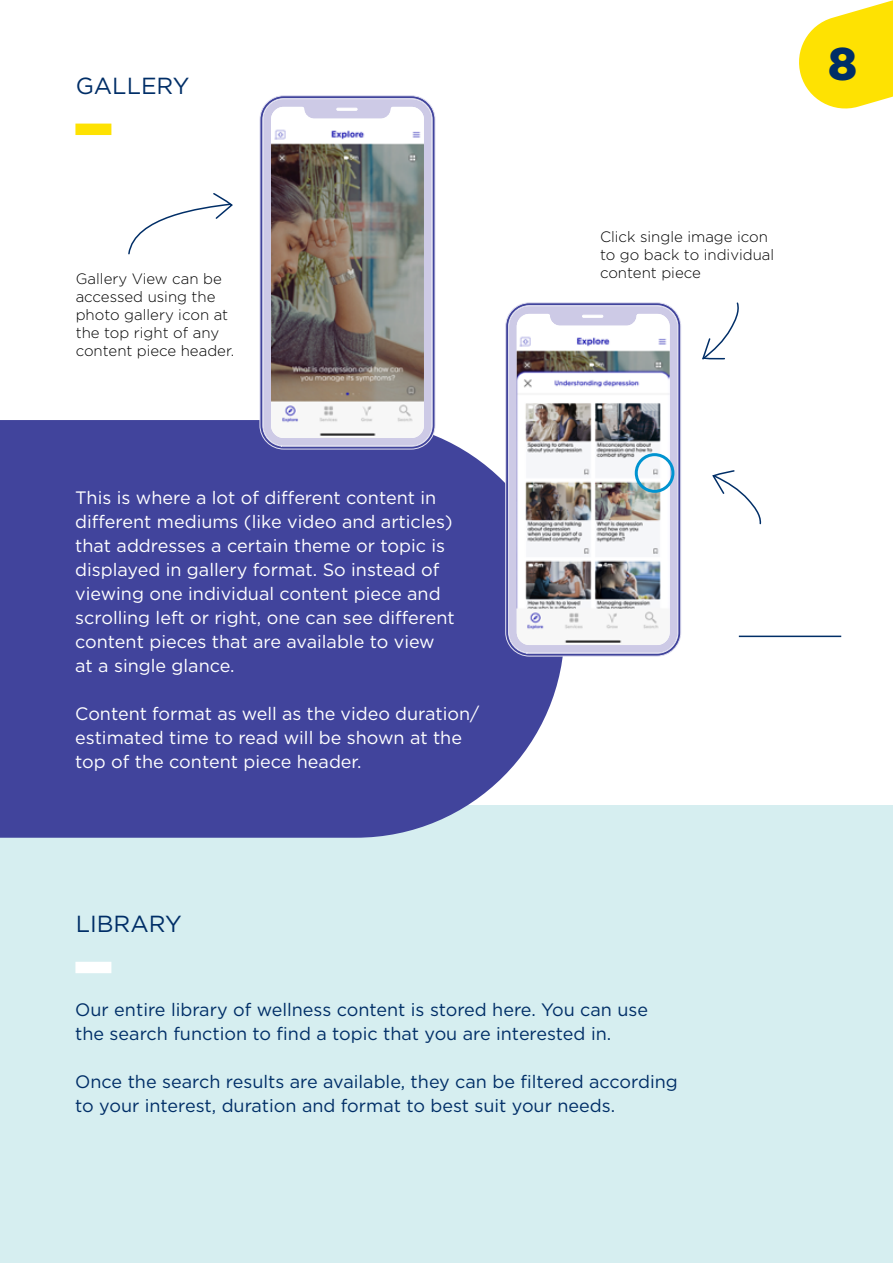
<style>
.page{position:relative;width:893px;height:1263px;background:#fff}
.page>*{position:absolute;margin:0;border:0;box-sizing:border-box;transform-origin:0 0}
.t1{font:900 45.9px "Gotham";color:#002e67}
.t2{font:23.25px "Gotham";color:#002e67}
.t3{font:18px/24px "Gotham";color:#fff}
.t4{font:18px/24px "Gotham";color:#002e67}
.t5{font:300 15px/18px "Gotham";color:#000}
</style>
<div class="page">
<div style="left:0;top:806px;width:893px;height:457px;background:#d6eef0"></div>
<div style="left:0;top:420px;width:564px;height:418px;background:#41449c"></div>
<div style="left:75px;top:124px;width:36px;height:11px;background:#fee202"></div>
<div style="left:75px;top:962px;width:36px;height:11px;background:#fff"></div>
<svg style="left:259px;top:95px;width:177px;height:355px;background:#b9b8db"></svg>
<img style="left:271px;top:107px;width:153px;height:331px">
<svg style="left:505px;top:302px;width:176px;height:355px;background:#bab9db"></svg>
<img style="left:517px;top:314px;width:153px;height:331px">
<svg style="left:128px;top:193px;width:105px;height:62px"></svg>
<svg style="left:702px;top:302px;width:37px;height:58px"></svg>
<svg style="left:712px;top:470px;width:50px;height:55px"></svg>
<div style="left:635px;top:453px;width:39px;height:40px;border:3px solid #0093d0;border-radius:50%"></div>
<hr style="left:739px;top:636px;width:102px;height:1px;background:#002e67">
<svg style="left:799px;top:0;width:94px;height:109px"></svg>
<p class="t2" style="left:76px;top:70px;width:115px">GALLERY</p>
<p class="t5" style="left:76px;top:270px;width:160px">Gallery View can be accessed using the photo gallery icon at the top right of any content piece header.</p>
<p class="t3" style="left:75px;top:485px;width:381px">This is where a lot of different content in different mediums (like video and articles) that addresses a certain theme or topic is displayed in gallery format. So instead of viewing one individual content piece and scrolling left or right, one can see different content pieces that are available to view at a single glance.</p>
<p class="t3" style="left:75px;top:701px;width:406px">Content format as well as the video duration/ estimated time to read will be shown at the top of the content piece header.</p>
<h1 class="t1" style="left:828px;top:32px;width:30px">8</h1>
<p class="t5" style="left:600px;top:227px;width:176px">Click single image icon to go back to individual content piece</p>
<p class="t2" style="left:76px;top:909px;width:107px">LIBRARY</p>
<p class="t4" style="left:75px;top:997px;width:574px">Our entire library of wellness content is stored here. You can use the search function to find a topic that you are interested in.</p>
<p class="t4" style="left:75px;top:1069px;width:604px">Once the search results are available, they can be filtered according to your interest, duration and format to best suit your needs.</p>
</div>
